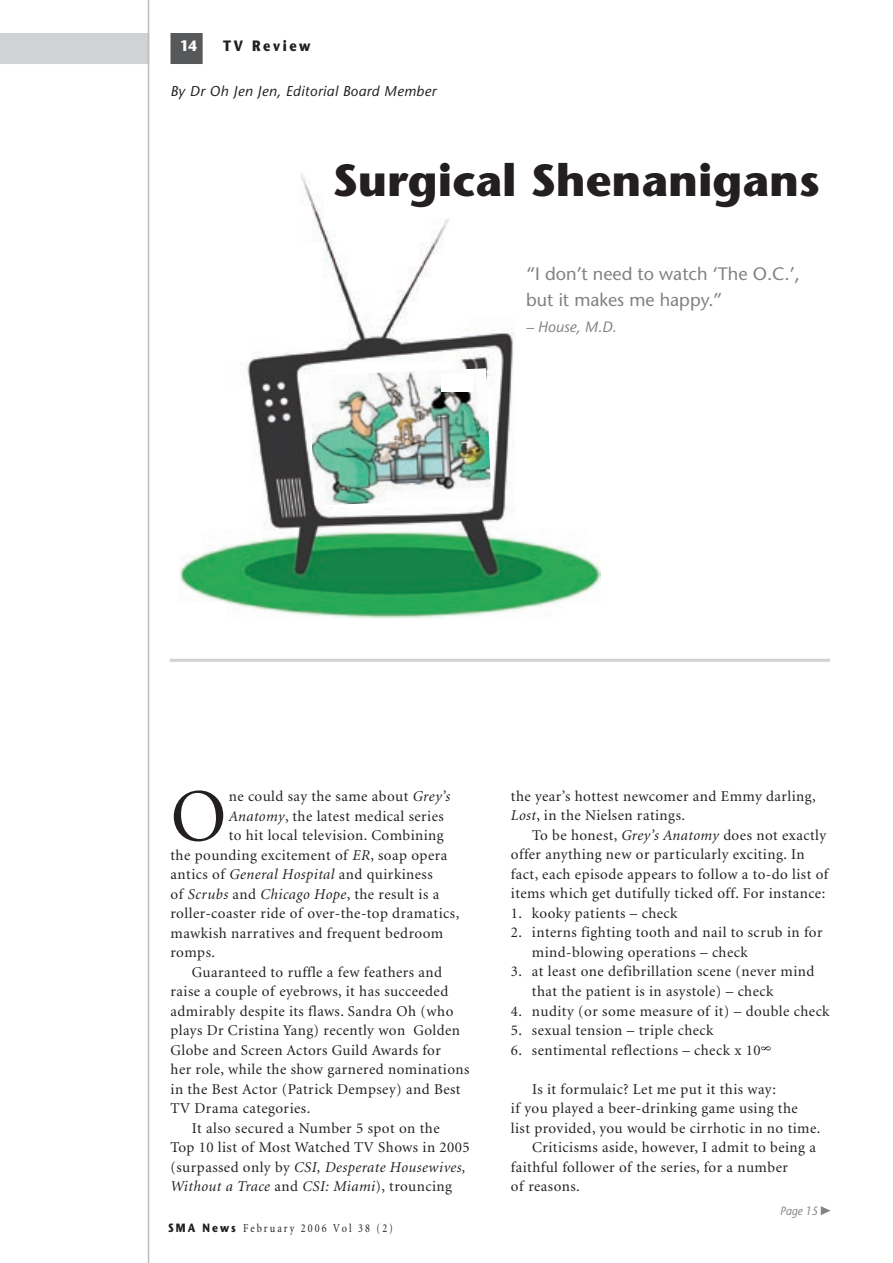
<style>
.page{position:relative;width:893px;height:1263px;background:#fff}
.page>*{position:absolute;margin:0;border:0;box-sizing:border-box;transform-origin:0 0}
.t1{font:75px "Minion";color:#231f20}
.t2{font:700 45px "Stone Sans";color:#231f20}
.t3{font:18px/26.2px "Stone Sans";color:#808285}
.t4{font:15px/19.5px "Minion";letter-spacing:.03em;color:#231f20}
.t5{font:italic 15px "Minion";letter-spacing:.03em;color:#231f20}
.t6{font:italic 15px "Stone Sans";color:#808285}
.t7{font:700 15px "Stone Sans";letter-spacing:.2em;color:#231f20;scale:.85 1}
.t8{font:700 15px "Stone Sans";color:#fff;scale:.9 1}
.t9{font:italic 14.25px "Stone Sans";letter-spacing:.03em;color:#231f20}
.t10{font:12px "Minion";letter-spacing:.2em;color:#231f20;scale:.85 1}
.t11{font:italic 12px "Stone Sans";color:#808285;scale:.9 1}
.s1{font-style:italic}
.s2{font-style:normal}
.s3{font-family:"Stone Sans";font-weight:700}
</style>
<div class="page">
<div style="left:0;top:33px;width:148px;height:31px;background:#d1d2d4"></div>
<div style="left:171px;top:34px;width:31px;height:29px;background:#57585a"></div>
<div style="left:170px;top:33px;width:32px;height:31px;border:2px solid #57585a"></div>
<hr style="left:148px;top:0;width:1px;height:1262px;background:#bcbdc0">
<svg style="left:761px;top:1046px;width:9px;height:4px"></svg>
<img style="left:179px;top:173px;width:420px;height:445px">
<hr style="left:169px;top:659px;width:660px;height:3px;background:#d1d2d4">
<svg style="left:820px;top:1206px;width:10px;height:9px"></svg>
<img style="left:309px;top:368px;width:182px;height:138px">
<div style="left:441px;top:374px;width:31px;height:18px;background:#fff"></div>
<p class="t8" style="left:180px;top:37px;width:20px">14</p>
<p class="t7" style="left:223px;top:37px;width:104px">TV Review</p>
<p class="t9" style="left:170px;top:82px;width:267px">By Dr Oh Jen Jen, Editorial Board Member</p>
<h2 class="t2" style="left:333px;top:153px;width:488px">Surgical Shenanigans</h2>
<p class="t3" style="left:526px;top:260px;width:275px">“I don’t need to watch ‘The O.C.’, but it makes me happy.”</p>
<p class="t6" style="left:526px;top:318px;width:92px">– House, M.D.</p>
<h1 class="t1" style="left:170px;top:779px;width:57px">O</h1>
<p class="t4" style="left:229px;top:787px;width:223px">ne could say the same about <span class="s1">Grey’s</span></p>
<p class="t4" style="left:229px;top:807px;width:216px"><span class="s1">Anatomy</span>, the latest medical series</p>
<p class="t4" style="left:229px;top:826px;width:216px">to hit local television. Combining</p>
<p class="t4" style="left:170px;top:846px;width:278px">the pounding excitement of <span class="s1">ER</span>, soap opera</p>
<p class="t4" style="left:170px;top:865px;width:263px">antics of <span class="s1">General Hospital</span> and quirkiness</p>
<p class="t4" style="left:170px;top:885px;width:270px">of <span class="s1">Scrubs</span> and <span class="s1">Chicago Hope</span>, the result is a</p>
<p class="t4" style="left:170px;top:904px;width:290px">roller-coaster ride of over-the-top dramatics,</p>
<p class="t4" style="left:170px;top:924px;width:274px">mawkish narratives and frequent bedroom</p>
<p class="t4" style="left:170px;top:943px;width:46px">romps.</p>
<p class="t4" style="left:192px;top:963px;width:251px">Guaranteed to ruffle a few feathers and</p>
<p class="t4" style="left:170px;top:982px;width:279px">raise a couple of eyebrows, it has succeeded</p>
<p class="t4" style="left:170px;top:1002px;width:284px">admirably despite its flaws. Sandra Oh (who</p>
<p class="t4" style="left:170px;top:1021px;width:291px">plays Dr Cristina Yang) recently won Golden</p>
<p class="t4" style="left:170px;top:1041px;width:272px">Globe and Screen Actors Guild Awards for</p>
<p class="t4" style="left:170px;top:1060px;width:300px">her role, while the show garnered nominations</p>
<p class="t4" style="left:170px;top:1080px;width:291px">in the Best Actor (Patrick Dempsey) and Best</p>
<p class="t4" style="left:170px;top:1099px;width:141px">TV Drama categories.</p>
<p class="t4" style="left:192px;top:1119px;width:249px">It also secured a Number 5 spot on the</p>
<p class="t4" style="left:170px;top:1138px;width:300px">Top 10 list of Most Watched TV Shows in 2005</p>
<p class="t5" style="left:170px;top:1159px;width:296px"><span class="s2">(surpassed only by</span> CSI, Desperate Housewives,</p>
<p class="t5" style="left:170px;top:1179px;width:283px">Without a Trace <span class="s2">and</span> CSI: Miami<span class="s2">), trouncing</span></p>
<p class="t10" style="left:168px;top:1221px;width:266px"><span class="s3">SMA News</span> February 2006 Vol 38 (2)</p>
<p class="t4" style="left:510px;top:787px;width:306px">the year’s hottest newcomer and Emmy darling,<br><span class="s1">Lost</span>, in the Nielsen ratings.</p>
<p class="t4" style="left:510px;top:826px;width:319px;text-indent:21px">To be honest, <span class="s1">Grey’s Anatomy</span> does not exactly offer anything new or particularly exciting. In fact, each episode appears to follow a to-do list of items which get dutifully ticked off. For instance:</p>
<p class="t4" style="left:510px;top:904px;width:168px">1. kooky patients – check</p>
<p class="t4" style="left:531px;top:923px;width:292px;text-indent:-21px">2. interns fighting tooth and nail to scrub in for mind-blowing operations – check</p>
<p class="t4" style="left:531px;top:962px;width:284px;text-indent:-21px">3. at least one defibrillation scene (never mind that the patient is in asystole) – check</p>
<p class="t4" style="left:510px;top:1001px;width:320px">4. nudity (or some measure of it) – double check</p>
<p class="t4" style="left:510px;top:1021px;width:204px">5. sexual tension – triple check</p>
<p class="t4" style="left:510px;top:1040px;width:251px">6. sentimental reflections – check x 10</p>
<p class="t4" style="left:532px;top:1079px;width:245px">Is it formulaic? Let me put it this way:</p>
<p class="t4" style="left:510px;top:1099px;width:288px">if you played a beer-drinking game using the</p>
<p class="t4" style="left:510px;top:1118px;width:311px">list provided, you would be cirrhotic in no time.</p>
<p class="t4" style="left:532px;top:1138px;width:285px">Criticisms aside, however, I admit to being a</p>
<p class="t4" style="left:510px;top:1157px;width:278px">faithful follower of the series, for a number</p>
<p class="t4" style="left:510px;top:1177px;width:70px">of reasons.</p>
<p class="t11" style="left:780px;top:1203px;width:43px">Page 15</p>
</div>
